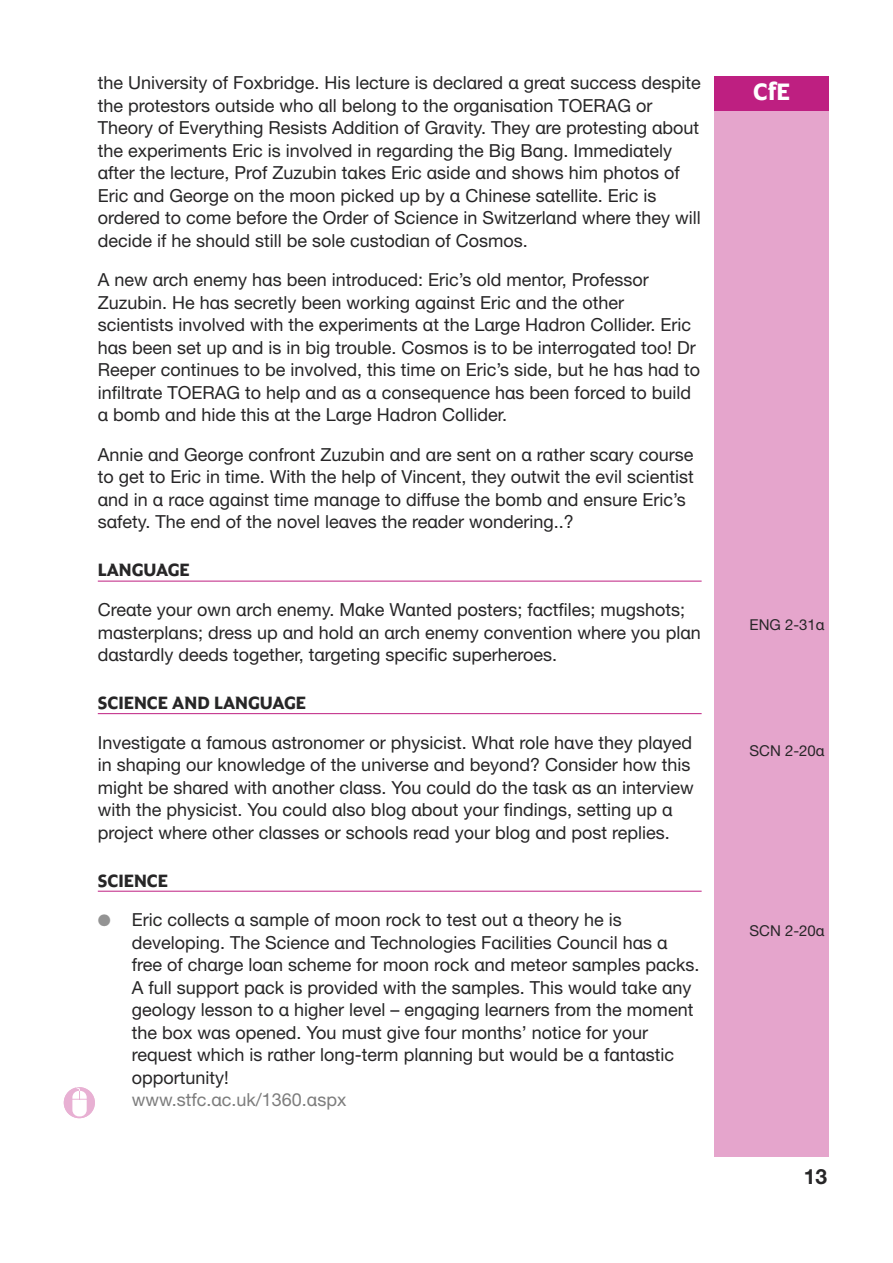
<style>
.page{position:relative;width:893px;height:1263px;background:#fff}
.page>*{position:absolute;margin:0;border:0;box-sizing:border-box;transform-origin:0 0}
.t1{font:700 24px "Altis Scot";color:#fff}
.t2{font:700 21px "Helvetica Neue Alta LT Std";color:#272627}
.t3{font:18px/22.5px "Helvetica Neue Alta LT Std";color:#272627}
.t4{font:700 18px "Altis Scot";color:#272627}
.t5{font:18px "Helvetica Neue Alta LT Std";color:#7d7d7d}
.t6{font:15px "Helvetica Neue Alta LT Std";color:#272627}
.s1{color:#939393}
</style>
<div class="page">
<hr style="left:98px;top:581px;width:604px;height:1px;background:#be1f81">
<hr style="left:98px;top:713px;width:604px;height:1px;background:#be1f81">
<hr style="left:98px;top:891px;width:604px;height:1px;background:#be1f81">
<div style="left:714px;top:111px;width:115px;height:1046px;background:#e5a5cc"></div>
<div style="left:714px;top:77px;width:115px;height:34px;background:#be1f81"></div>
<svg style="left:64px;top:1087px;width:31px;height:31px"></svg>
<p class="t3" style="left:98px;top:73px;width:605px">the University of Foxbridge. His lecture is declared a great success despite the protestors outside who all belong to the organisation TOERAG or Theory of Everything Resists Addition of Gravity. They are protesting about the experiments Eric is involved in regarding the Big Bang. Immediately after the lecture, Prof Zuzubin takes Eric aside and shows him photos of Eric and George on the moon picked up by a Chinese satellite. Eric is ordered to come before the Order of Science in Switzerland where they will decide if he should still be sole custodian of Cosmos.</p>
<p class="t3" style="left:98px;top:271px;width:604px">A new arch enemy has been introduced: Eric’s old mentor, Professor Zuzubin. He has secretly been working against Eric and the other scientists involved with the experiments at the Large Hadron Collider. Eric has been set up and is in big trouble. Cosmos is to be interrogated too! Dr Reeper continues to be involved, this time on Eric’s side, but he has had to infiltrate TOERAG to help and as a consequence has been forced to build a bomb and hide this at the Large Hadron Collider.</p>
<p class="t3" style="left:98px;top:445px;width:598px">Annie and George confront Zuzubin and are sent on a rather scary course to get to Eric in time. With the help of Vincent, they outwit the evil scientist and in a race against time manage to diffuse the bomb and ensure Eric’s safety. The end of the novel leaves the reader wondering..?</p>
<p class="t4" style="left:98px;top:563px;width:94px">LANGUAGE</p>
<p class="t3" style="left:98px;top:600px;width:604px">Create your own arch enemy. Make Wanted posters; factfiles; mugshots; masterplans; dress up and hold an arch enemy convention where you plan dastardly deeds together, targeting specific superheroes.</p>
<p class="t4" style="left:98px;top:695px;width:210px">SCIENCE AND LANGUAGE</p>
<p class="t3" style="left:98px;top:733px;width:597px">Investigate a famous astronomer or physicist. What role have they played in shaping our knowledge of the universe and beyond? Consider how this might be shared with another class. You could do the task as an interview with the physicist. You could also blog about your findings, setting up a project where other classes or schools read your blog and post replies.</p>
<p class="t4" style="left:98px;top:873px;width:72px">SCIENCE</p>
<p class="t3" style="left:132px;top:910px;width:569px;text-indent:-34px"><span class="s1">●</span> Eric collects a sample of moon rock to test out a theory he is developing. The Science and Technologies Facilities Council has a free of charge loan scheme for moon rock and meteor samples packs.<br>A full support pack is provided with the samples. This would take any geology lesson to a higher level – engaging learners from the moment the box was opened. You must give four months’ notice for your request which is rather long-term planning but would be a fantastic opportunity!</p>
<p class="t5" style="left:132px;top:1093px;width:216px">www.stfc.ac.uk/1360.aspx</p>
<h1 class="t1" style="left:753px;top:82px;width:39px">CfE</h1>
<p class="t6" style="left:750px;top:619px;width:77px">ENG 2-31a</p>
<p class="t6" style="left:750px;top:745px;width:77px">SCN 2-20a</p>
<p class="t6" style="left:750px;top:925px;width:77px">SCN 2-20a</p>
<p class="t2" style="left:804px;top:1169px;width:25px">13</p>
</div>
